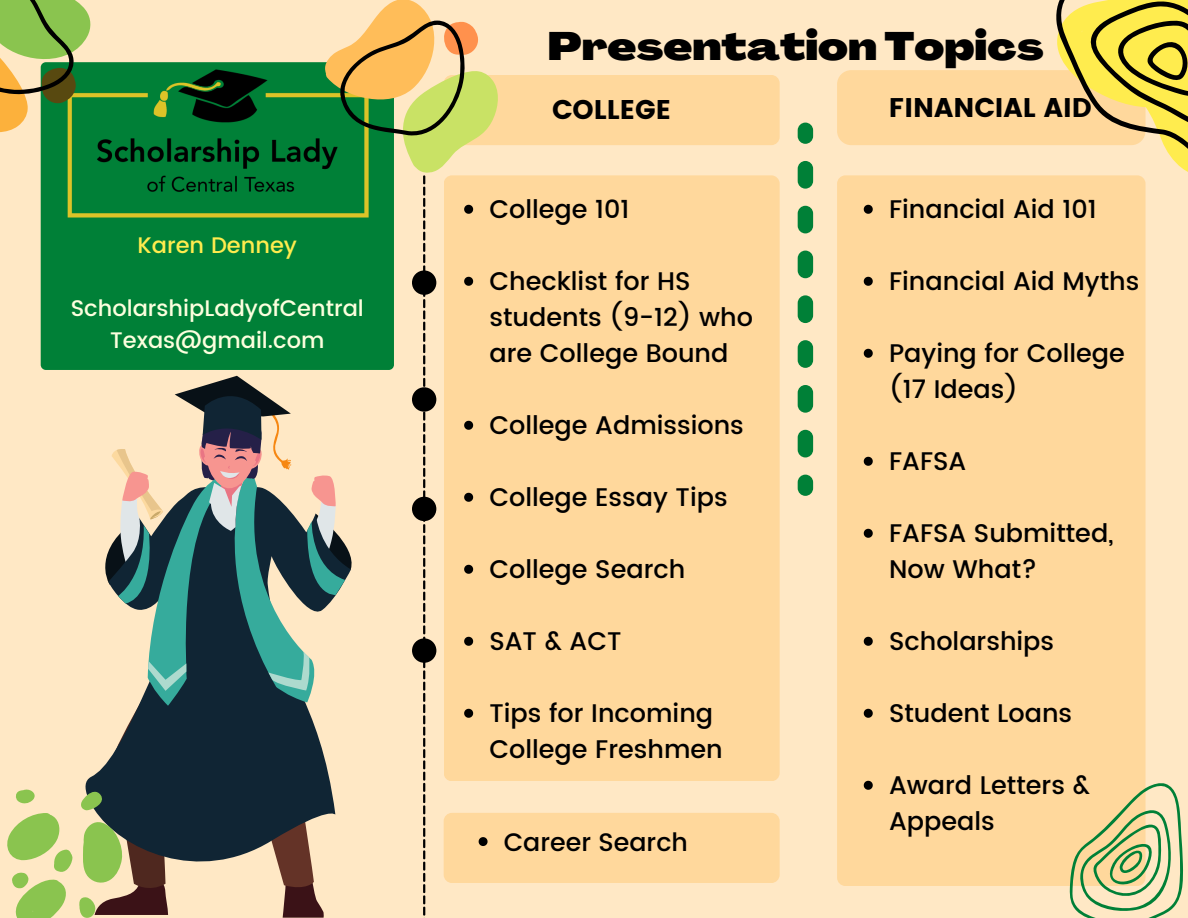
<style>
.page{position:relative;width:1188px;height:918px;background:#ffe8c5}
.page>*{position:absolute;margin:0;border:0;box-sizing:border-box;transform-origin:0 0}
.t1{font:900 expanded 39px "Agrandir";color:#000}
.t2{font:27px "Poppins";color:#000}
.t3{font:500 25.5px/36px "Poppins";color:#000}
.t4{font:500 25.35px "Poppins";color:#000}
.t5{font:500 22.5px/31.5px "Poppins";color:#fcffde;text-align:center}
.t6{font:500 22.5px "Poppins";color:#ffec4e}
</style>
<div class="page">
<div style="left:837px;top:70px;width:308px;height:75px;background:#ffd89c;border-radius:14px"></div>
<div style="left:798px;top:123px;width:15px;height:21px;background:#008037;border-radius:8px"></div>
<svg style="left:798px;top:161px;width:15px;height:296px"></svg>
<div style="left:798px;top:475px;width:15px;height:21px;background:#008037;border-radius:8px"></div>
<div style="left:444px;top:75px;width:336px;height:70px;background:#ffd89c;border-radius:8px"></div>
<div style="left:837px;top:175px;width:309px;height:711px;background:#ffd89c;border-radius:8px"></div>
<svg style="left:864px;top:205px;width:9px;height:9px"></svg>
<svg style="left:864px;top:277px;width:9px;height:9px"></svg>
<svg style="left:864px;top:349px;width:9px;height:9px"></svg>
<svg style="left:864px;top:457px;width:9px;height:9px"></svg>
<svg style="left:864px;top:529px;width:9px;height:9px"></svg>
<svg style="left:864px;top:637px;width:9px;height:9px"></svg>
<svg style="left:864px;top:709px;width:9px;height:9px"></svg>
<svg style="left:864px;top:781px;width:9px;height:9px"></svg>
<div style="left:444px;top:175px;width:336px;height:606px;background:#ffd89c;border-radius:8px"></div>
<svg style="left:1070px;top:781px;width:113px;height:137px"></svg>
<svg style="left:1048px;top:0;width:140px;height:183px"></svg>
<div style="left:444px;top:813px;width:336px;height:70px;background:#ffd89c;border-radius:8px"></div>
<svg style="left:0;top:0;width:504px;height:918px"></svg>
<p class="t6" style="left:138px;top:232px;width:161px">Karen Denney</p>
<p class="t5" style="left:71px;top:293px;width:295px">ScholarshipLadyofCentral<br>Texas@gmail.com</p>
<p class="t1" style="left:548px;top:30px;width:497px">Presentation Topics</p>
<p class="t2" style="left:552px;top:94px;width:121px">COLLEGE</p>
<p class="t2" style="left:889px;top:92px;width:204px">FINANCIAL AID</p>
<p class="t3" style="left:490px;top:191px;width:141px">College 101</p>
<p class="t3" style="left:490px;top:263px;width:265px">Checklist for HS students (9-12) who are College Bound</p>
<p class="t3" style="left:490px;top:407px;width:256px">College Admissions</p>
<p class="t3" style="left:490px;top:479px;width:240px">College Essay Tips</p>
<p class="t3" style="left:490px;top:551px;width:197px">College Search</p>
<p class="t3" style="left:490px;top:623px;width:133px">SAT &amp; ACT</p>
<p class="t3" style="left:490px;top:695px;width:235px">Tips for Incoming<br>College Freshmen</p>
<p class="t4" style="left:504px;top:827px;width:186px">Career Search</p>
<p class="t3" style="left:889px;top:191px;width:209px">Financial Aid 101</p>
<p class="t3" style="left:889px;top:263px;width:252px">Financial Aid Myths</p>
<p class="t3" style="left:889px;top:335px;width:237px">Paying for College (17 Ideas)</p>
<h1 class="t3" style="left:889px;top:443px;width:79px">FAFSA</h1>
<p class="t3" style="left:889px;top:515px;width:226px">FAFSA Submitted,<br>Now What?</p>
<p class="t3" style="left:889px;top:623px;width:167px">Scholarships</p>
<p class="t3" style="left:889px;top:695px;width:185px">Student Loans</p>
<h2 class="t3" style="left:889px;top:767px;width:202px">Award Letters &amp;<br>Appeals</h2>
</div>
